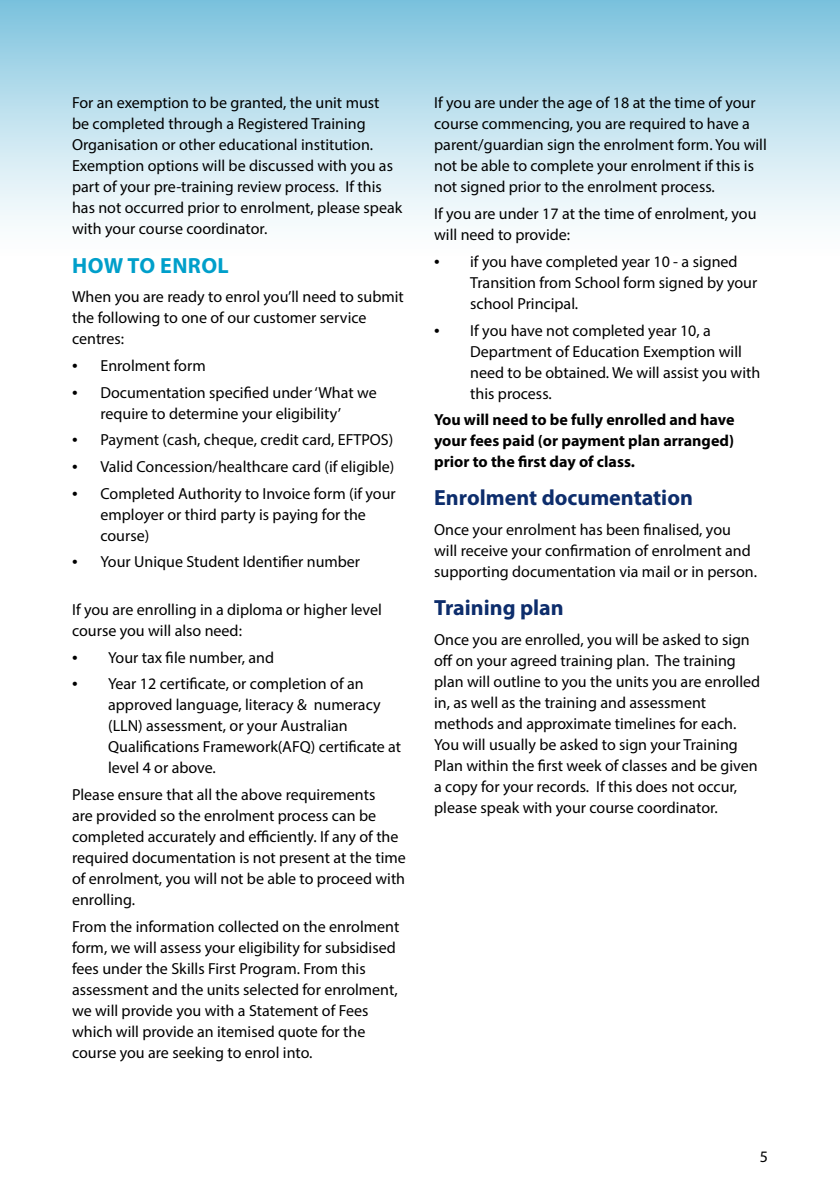
<style>
.page{position:relative;width:840px;height:1191px;background:#fff}
.page>*{position:absolute;margin:0;border:0;box-sizing:border-box;transform-origin:0 0}
.t1{font:700 22px "Myriad Pro";color:#0d2d6c}
.t2{font:700 22px "Myriad Pro";letter-spacing:.02em;color:#009fca}
.t3{font:16px/21px "Myriad Pro";color:#000}
.t4{font:700 16px/21px "Myriad Pro";color:#000;text-align:justify}
.s1{font-size:20px}
</style>
<div class="page">
<div style="left:0;top:0;width:839px;height:257px;background:linear-gradient(to bottom,#80c4de,#fff)"></div>
<p class="t3" style="left:72px;top:92px;width:331px">For an exemption to be granted, the unit must<br>be completed through a Registered Training Organisation or other educational institution.<br>Exemption options will be discussed with you as part of your pre-training review process. If this has not occurred prior to enrolment, please speak with your course coordinator.</p>
<h1 class="t2" style="left:72px;top:251px;width:158px">How to enrol</h1>
<p class="t3" style="left:72px;top:286px;width:333px">When you are ready to enrol you’ll need to submit the following to one of our customer service centres:</p>
<p class="t3" style="left:72px;top:355px;width:135px"><span class="s1">•</span> Enrolment form</p>
<p class="t3" style="left:72px;top:381px;width:306px;text-align:center"><span class="s1">•</span> Documentation specified under ‘What we require to determine your eligibility’</p>
<p class="t3" style="left:72px;top:429px;width:322px"><span class="s1">•</span> Payment (cash, cheque, credit card, EFTPOS)</p>
<p class="t3" style="left:72px;top:456px;width:324px"><span class="s1">•</span> Valid Concession/healthcare card (if eligible)</p>
<p class="t3" style="left:100px;top:482px;width:296px;text-indent:-28px"><span class="s1">•</span> Completed Authority to Invoice form (if your employer or third party is paying for the course)</p>
<p class="t3" style="left:72px;top:551px;width:289px"><span class="s1">•</span> Your Unique Student Identifier number</p>
<p class="t3" style="left:72px;top:599px;width:311px">If you are enrolling in a diploma or higher level course you will also need:</p>
<p class="t3" style="left:72px;top:646px;width:203px"><span class="s1">•</span> Your tax file number, and</p>
<p class="t3" style="left:108px;top:673px;width:294px;text-indent:-36px"><span class="s1">•</span> Year 12 certificate, or completion of an approved language, literacy &amp; numeracy (LLN) assessment, or your Australian Qualifications Framework(AFQ) certificate at level 4 or above.</p>
<p class="t3" style="left:72px;top:784px;width:335px">Please ensure that all the above requirements<br>are provided so the enrolment process can be completed accurately and efficiently. If any of the required documentation is not present at the time of enrolment, you will not be able to proceed with enrolling.</p>
<p class="t3" style="left:72px;top:915px;width:328px">From the information collected on the enrolment form, we will assess your eligibility for subsidised fees under the Skills First Program. From this assessment and the units selected for enrolment, we will provide you with a Statement of Fees which will provide an itemised quote for the course you are seeking to enrol into.</p>
<p class="t3" style="left:434px;top:92px;width:334px">If you are under the age of 18 at the time of your course commencing, you are required to have a parent/guardian sign the enrolment form. You will not be able to complete your enrolment if this is not signed prior to the enrolment process.</p>
<p class="t3" style="left:434px;top:203px;width:323px">If you are under 17 at the time of enrolment, you will need to provide:</p>
<p class="t3" style="left:470px;top:251px;width:288px;text-indent:-36px"><span class="s1">•</span> if you have completed year 10 - a signed<br>Transition from School form signed by your school Principal.</p>
<p class="t3" style="left:470px;top:319px;width:291px;text-indent:-36px"><span class="s1">•</span> If you have not completed year 10, a Department of Education Exemption will need to be obtained. We will assist you with this process.</p>
<p class="t4" style="left:434px;top:409px;width:301px">You will need to be fully enrolled and have your fees paid (or payment plan arranged) prior to the first day of class.</p>
<h1 class="t1" style="left:434px;top:483px;width:260px">Enrolment documentation</h1>
<p class="t3" style="left:434px;top:519px;width:324px">Once your enrolment has been finalised, you will receive your confirmation of enrolment and supporting documentation via mail or in person.</p>
<h1 class="t1" style="left:434px;top:593px;width:131px">Training plan</h1>
<p class="t3" style="left:434px;top:628px;width:327px">Once you are enrolled, you will be asked to sign off on your agreed training plan. The training plan will outline to you the units you are enrolled in, as well as the training and assessment methods and approximate timelines for each.<br>You will usually be asked to sign your Training Plan within the first week of classes and be given a copy for your records. If this does not occur, please speak with your course coordinator.</p>
<p class="t3" style="left:759px;top:1145px;width:10px">5</p>
</div>
